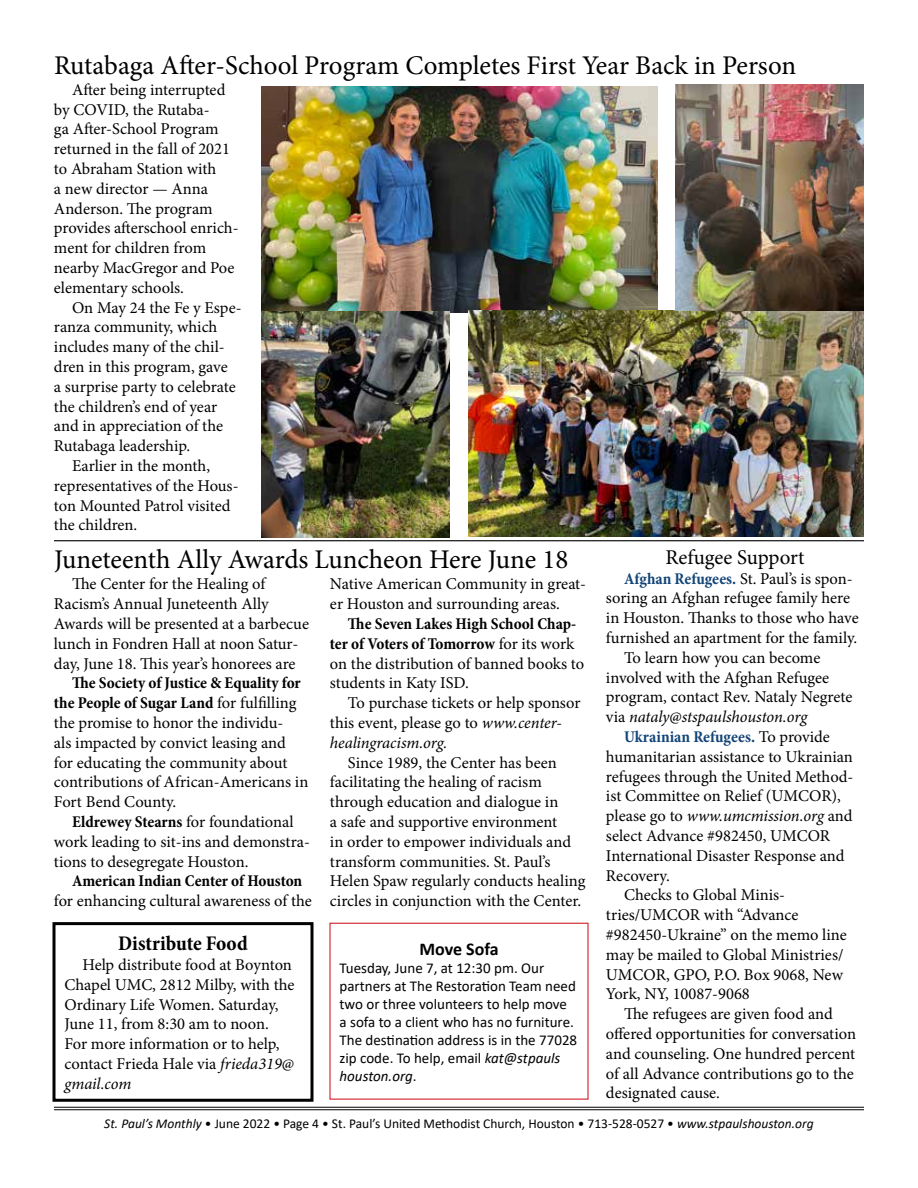
<style>
.page{position:relative;width:918px;height:1188px;background:#fff}
.page>*{position:absolute;margin:0;border:0;box-sizing:border-box;transform-origin:0 0}
.t1{font:27px "Minion Pro";letter-spacing:-.005em;color:#000}
.t2{font:700 condensed 21px "Minion Pro";letter-spacing:-.005em;color:#000}
.t3{font:21px "Minion Pro";color:#000}
.t4{font:700 18px "Calibri";color:#000}
.t5{font:16.5px/19.8px "Minion Pro";letter-spacing:-.005em;color:#000}
.t6{font:italic 16.5px "Minion Pro";letter-spacing:-.01em;color:#000}
.t7{font:700 condensed 16.5px "Minion Pro";letter-spacing:-.005em;color:#000}
.t8{font:700 condensed 16.5px "Minion Pro";color:#124477}
.t9{font:15px/18px "Calibri";color:#000}
.t10{font:13.5px "Calibri";color:#000}
.s1{font-weight:700;font-stretch:condensed}
.s2{font-weight:700;font-stretch:condensed;color:#124477}
.s3{font-style:normal}
.s4{font-weight:400;font-stretch:normal;color:#000}
.s5{font-style:italic}
</style>
<div class="page">
<hr style="left:54px;top:1107px;width:810px;height:1px;background:#000">
<hr style="left:54px;top:1109px;width:810px;height:1px;background:#000">
<img style="left:261px;top:86px;width:396px;height:226px">
<img style="left:468px;top:310px;width:396px;height:226px">
<img style="left:675px;top:85px;width:189px;height:226px">
<img style="left:261px;top:312px;width:189px;height:226px">
<hr style="left:54px;top:540px;width:810px;height:1px;background:#000">
<div style="left:52px;top:922px;width:262px;height:180px;border:3px solid #000"></div>
<div style="left:329px;top:923px;width:260px;height:177px;border:1px solid #d2232a"></div>
<h1 class="t1" style="left:54px;top:47px;width:744px">Rutabaga After-School Program Completes First Year Back in Person</h1>
<p class="t5" style="left:54px;top:80px;width:186px;text-indent:18px">After being interrupted by COVID, the Rutaba-<br>ga After-School Program returned in the fall of 2021 to Abraham Station with<br>a new director — Anna<br>Anderson. The program provides afterschool enrich&shy;ment for children from nearby MacGregor and Poe elementary schools.</p>
<p class="t5" style="left:72px;top:298px;width:171px">On May 24 the Fe y Espe-</p>
<p class="t5" style="left:54px;top:317px;width:165px">ranza community, which</p>
<p class="t5" style="left:54px;top:337px;width:172px">includes many of the chil-</p>
<p class="t5" style="left:54px;top:357px;width:175px">dren in this program, gave</p>
<p class="t5" style="left:54px;top:377px;width:183px">a surprise party to celebrate</p>
<p class="t5" style="left:54px;top:397px;width:165px">the children’s end of year</p>
<p class="t5" style="left:54px;top:416px;width:171px">and in appreciation of the</p>
<p class="t5" style="left:54px;top:436px;width:138px">Rutabaga leadership.</p>
<p class="t5" style="left:72px;top:456px;width:140px">Earlier in the month,</p>
<p class="t5" style="left:54px;top:476px;width:186px">representatives of the Hous-</p>
<p class="t5" style="left:54px;top:496px;width:178px">ton Mounted Patrol visited</p>
<p class="t5" style="left:54px;top:515px;width:85px">the children.</p>
<h1 class="t1" style="left:54px;top:541px;width:516px">Juneteenth Ally Awards Luncheon Here June 18</h1>
<p class="t5" style="left:54px;top:574px;width:257px;text-indent:18px">The Center for the Healing of Racism’s Annual Juneteenth Ally Awards will be presented at a barbecue lunch in Fondren Hall at noon Satur&shy;day, June 18. This year’s honorees are</p>
<p class="t5" style="left:54px;top:673px;width:256px;text-indent:18px"><span class="s1">The Society of Justice &amp; Equality for the People of Sugar Land</span> for fulfilling the promise to honor the individu-<br>als impacted by convict leasing and for educating the community about contributions of African-Americans in Fort Bend County.</p>
<p class="t5" style="left:54px;top:812px;width:257px;text-indent:18px"><span class="s1">Eldrewey Stearns</span> for foundational work leading to sit-ins and demonstra&shy;tions to desegregate Houston.</p>
<p class="t7" style="left:72px;top:870px;width:232px">American Indian Center of Houston</p>
<p class="t5" style="left:54px;top:891px;width:260px">for enhancing cultural awareness of the</p>
<p class="t3" style="left:665px;top:543px;width:141px">Refugee Support</p>
<p class="t5" style="left:624px;top:569px;width:230px"><span class="s2">Afghan Refugees.</span> St. Paul’s is spon-</p>
<p class="t5" style="left:606px;top:588px;width:246px">soring an Afghan refugee family here</p>
<p class="t5" style="left:606px;top:608px;width:254px">in Houston. Thanks to those who have</p>
<p class="t5" style="left:606px;top:628px;width:253px">furnished an apartment for the family.</p>
<p class="t5" style="left:624px;top:648px;width:198px">To learn how you can become</p>
<p class="t5" style="left:606px;top:668px;width:225px">involved with the Afghan Refugee</p>
<p class="t5" style="left:606px;top:687px;width:248px">program, contact Rev. Nataly Negrete</p>
<p class="t6" style="left:606px;top:706px;width:203px"><span class="s3">via</span> nataly@stspaulshouston.org</p>
<p class="t8" style="left:624px;top:725px;width:207px">Ukrainian Refugees. <span class="s4">To provide</span></p>
<p class="t5" style="left:606px;top:747px;width:248px">humanitarian assistance to Ukrainian</p>
<p class="t5" style="left:606px;top:767px;width:249px">refugees through the United Method-</p>
<p class="t5" style="left:606px;top:786px;width:237px">ist Committee on Relief (UMCOR),</p>
<p class="t6" style="left:606px;top:805px;width:248px"><span class="s3">please go to</span> www.umcmission.org <span class="s3">and</span></p>
<p class="t5" style="left:606px;top:826px;width:226px">select Advance #982450, UMCOR</p>
<p class="t5" style="left:606px;top:846px;width:240px">International Disaster Response and</p>
<p class="t5" style="left:606px;top:866px;width:65px">Recovery.</p>
<p class="t5" style="left:624px;top:885px;width:163px">Checks to Global Minis-</p>
<p class="t5" style="left:606px;top:905px;width:194px">tries/UMCOR with “Advance</p>
<p class="t5" style="left:606px;top:925px;width:242px">#982450-Ukraine” on the memo line</p>
<p class="t5" style="left:606px;top:945px;width:239px">may be mailed to Global Ministries/</p>
<p class="t5" style="left:606px;top:965px;width:239px">UMCOR, GPO, P.O. Box 9068, New</p>
<p class="t5" style="left:606px;top:984px;width:145px">York, NY, 10087-9068</p>
<p class="t5" style="left:624px;top:1004px;width:210px">The refugees are given food and</p>
<p class="t5" style="left:606px;top:1024px;width:252px">offered opportunities for conversation</p>
<p class="t5" style="left:606px;top:1044px;width:251px">and counseling. One hundred percent</p>
<p class="t5" style="left:606px;top:1064px;width:249px">of all Advance contributions go to the</p>
<p class="t5" style="left:606px;top:1083px;width:115px">designated cause.</p>
<p class="t5" style="left:330px;top:574px;width:258px">Native American Community in great&shy;er Houston and surrounding areas.</p>
<p class="t5" style="left:330px;top:614px;width:256px;text-indent:18px"><span class="s1">The Seven Lakes High School Chap&shy;ter of Voters of Tomorrow</span> for its work on the distribution of banned books to students in Katy ISD.</p>
<p class="t5" style="left:330px;top:693px;width:252px;text-indent:18px">To purchase tickets or help sponsor this event, please go to <span class="s5">www.center&shy;healingracism.org.</span></p>
<p class="t5" style="left:330px;top:753px;width:257px;text-indent:18px">Since 1989, the Center has been facilitating the healing of racism through education and dialogue in<br>a safe and supportive environment<br>in order to empower individuals and transform communities. St. Paul’s Helen Spaw regularly conducts healing circles in conjunction with the Center.</p>
<p class="t2" style="left:118px;top:929px;width:131px">Distribute Food</p>
<p class="t5" style="left:64px;top:955px;width:232px;text-indent:18px">Help distribute food at Boynton<br>Chapel UMC, 2812 Milby, with the<br>Ordinary Life Women. Saturday,<br>June 11, from 8:30 am to noon.<br>For more information or to help, contact Frieda Hale via <span class="s5">frieda319@ gmail.com</span></p>
<p class="t4" style="left:419px;top:936px;width:81px">Move Sofa</p>
<p class="t9" style="left:340px;top:959px;width:239px">Tuesday, June 7, at 12:30 pm. Our partners at The Restoration Team need two or three volunteers to help move a sofa to a client who has no furniture.<br>The destination address is in the 77028 zip code. To help, email <span class="s5">kat@stpauls houston.org</span>.</p>
<p class="t10" style="left:104px;top:1115px;width:711px"><span class="s5">St. Paul’s Monthly</span> • June 2022 • Page 4 • St. Paul’s United Methodist Church, Houston • 713-528-0527 • <span class="s5">www.stpaulshouston.org</span></p>
</div>
